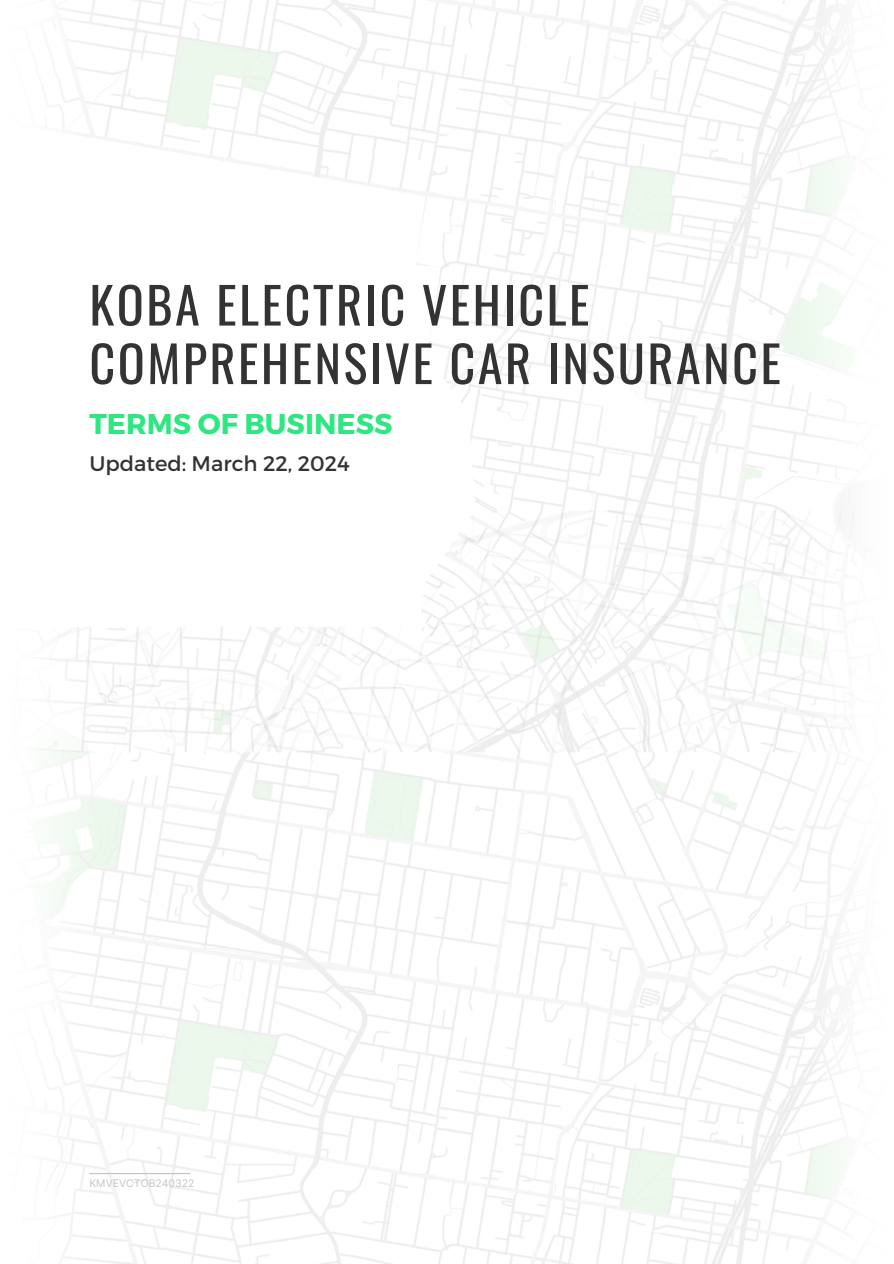
<style>
.page{position:relative;width:894px;height:1264px;background:#fff}
.page>*{position:absolute;margin:0;border:0;box-sizing:border-box;transform-origin:0 0}
.t1{font:50.1px/58.5px "Oswald";letter-spacing:.05em;color:#333}
.t2{font:700 28.5px "Montserrat";color:#2ee780}
.t3{font:21px "Montserrat";color:#333}
.t4{font:10.5px "Inter";color:#c4c4c4}
</style>
<div class="page">
<img style="left:45px;top:0;width:806px;height:1263px">
<div style="left:96px;top:188px;width:81px;height:15px;background:#fff"></div>
<hr style="left:90px;top:1172px;width:100px;height:2px;background:#c4c4c4">
<p class="t1" style="left:89px;top:274px;width:692px">KOBA ELECTRIC VEHICLE<br>COMPREHENSIVE CAR INSURANCE</p>
<h1 class="t2" style="left:89px;top:405px;width:304px">TERMS OF BUSINESS</h1>
<h2 class="t3" style="left:89px;top:449px;width:262px">Updated: March 22, 2024</h2>
<h3 class="t4" style="left:89px;top:1176px;width:107px">KMVEVCTOB240322</h3>
</div>
